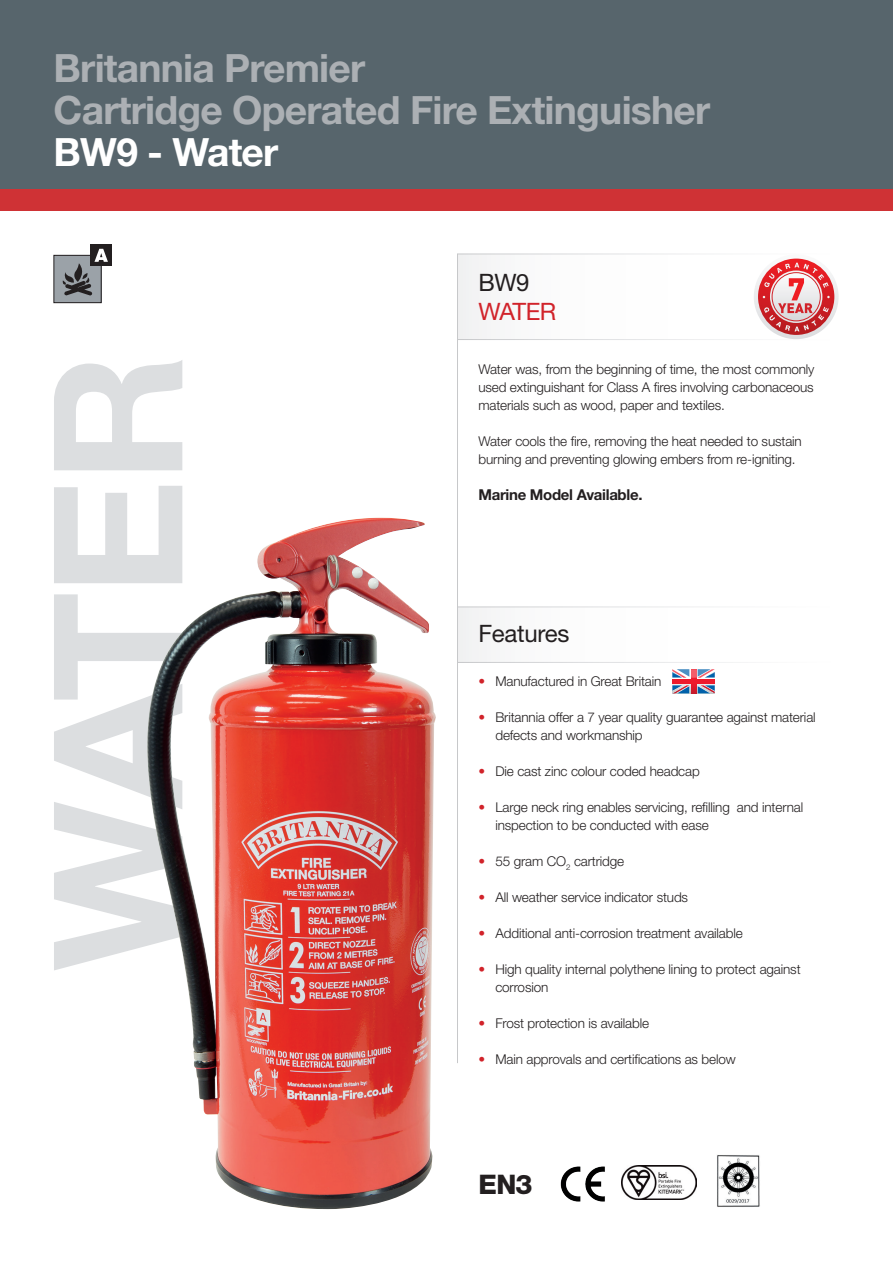
<style>
.page{position:relative;width:893px;height:1263px;background:#fff}
.page>*{position:absolute;margin:0;border:0;box-sizing:border-box;transform-origin:0 0}
.t1{font:700 179.7px "Helvetica Neue LT Std";color:#dcdee0}
.t2{font:700 39px/42px "Helvetica Neue LT Std";letter-spacing:-.02em;color:#acb0b4}
.t3{font:700 39px "Helvetica Neue LT Std";letter-spacing:-.02em;color:#fff}
.t4{font:800 27px "Helvetica Neue LT Std";color:#231f20}
.t5{font:24px "Helvetica Neue LT Std";letter-spacing:-.01em;color:#231f20}
.t6{font:24px "Helvetica Neue LT Std";letter-spacing:-.03em;color:#d1232a}
.t7{font:700 15px "Helvetica Neue LT Std";letter-spacing:-.02em;color:#231f20}
.t8{font:300 13.5px/18px "Helvetica Neue LT Std";letter-spacing:-.01em;color:#231f20}
.s1{color:#d1232a}
</style>
<div class="page">
<div style="left:0;top:0;width:893px;height:211px;background:#57656c"></div>
<img style="left:560px;top:1166px;width:45px;height:36px">
<div style="left:54px;top:255px;width:47px;height:48px;background:#9ba2a8"></div>
<div style="left:53px;top:255px;width:49px;height:48px;border:1px solid #231f20"></div>
<div style="left:91px;top:245px;width:21px;height:21px;background:#231f20"></div>
<svg style="left:62px;top:249px;width:46px;height:47px"></svg>
<div style="left:0;top:190px;width:893px;height:21px;background:#cf3235"></div>
<svg style="left:672px;top:678px;width:43px;height:16px"></svg>
<svg style="left:672px;top:669px;width:43px;height:9px"></svg>
<img style="left:621px;top:1165px;width:75px;height:35px">
<img style="left:717px;top:1155px;width:43px;height:52px">
<hr style="left:457px;top:254px;width:1px;height:809px;background:#c7c8ca">
<hr style="left:457px;top:254px;width:382px;height:1px;background:#fff">
<hr style="left:457px;top:339px;width:382px;height:1px;background:#fff">
<svg style="left:754px;top:254px;width:85px;height:85px"></svg>
<svg style="left:758px;top:259px;width:76px;height:76px"></svg>
<img style="left:147px;top:518px;width:289px;height:692px">
<h2 class="t2" style="left:54px;top:46px;width:658px">Britannia Premier<br>Cartridge Operated Fire Extinguisher</h2>
<h2 class="t3" style="left:54px;top:128px;width:226px">BW9 - Water</h2>
<h1 class="t1" style="left:7px;top:971px;width:619px;rotate:-90deg">WATER</h1>
<h3 class="t5" style="left:478px;top:269px;width:53px">BW9</h3>
<h3 class="t6" style="left:478px;top:297px;width:79px">WATER</h3>
<p class="t8" style="left:478px;top:360px;width:338px;text-align:justify">Water was, from the beginning of time, the most commonly used extinguishant for Class A fires involving carbonaceous materials such as wood, paper and textiles.</p>
<p class="t8" style="left:478px;top:432px;width:325px">Water cools the fire, removing the heat needed to sustain burning and preventing glowing embers from re-igniting.</p>
<p class="t7" style="left:478px;top:486px;width:166px">Marine Model Available.</p>
<h3 class="t5" style="left:478px;top:619px;width:93px">Features</h3>
<p class="t8" style="left:478px;top:671px;width:185px"><span class="s1">•</span> Manufactured in Great Britain</p>
<p class="t8" style="left:495px;top:707px;width:322px;text-indent:-17px"><span class="s1">•</span> Britannia offer a 7 year quality guarantee against material defects and workmanship</p>
<p class="t8" style="left:478px;top:761px;width:223px"><span class="s1">•</span> Die cast zinc colour coded headcap</p>
<p class="t8" style="left:495px;top:797px;width:309px;text-indent:-17px"><span class="s1">•</span> Large neck ring enables servicing, refilling and internal inspection to be conducted with ease</p>
<p class="t8" style="left:478px;top:851px;width:147px"><span class="s1">•</span> 55 gram CO<sub>2</sub> cartridge</p>
<p class="t8" style="left:478px;top:887px;width:211px"><span class="s1">•</span> All weather service indicator studs</p>
<p class="t8" style="left:478px;top:923px;width:266px"><span class="s1">•</span> Additional anti-corrosion treatment available</p>
<p class="t8" style="left:495px;top:960px;width:307px;text-indent:-17px"><span class="s1">•</span> High quality internal polythene lining to protect against corrosion</p>
<p class="t8" style="left:478px;top:1014px;width:172px"><span class="s1">•</span> Frost protection is available</p>
<p class="t8" style="left:478px;top:1049px;width:259px"><span class="s1">•</span> Main approvals and certifications as below</p>
<h3 class="t4" style="left:478px;top:1168px;width:56px">EN3</h3>
</div>
